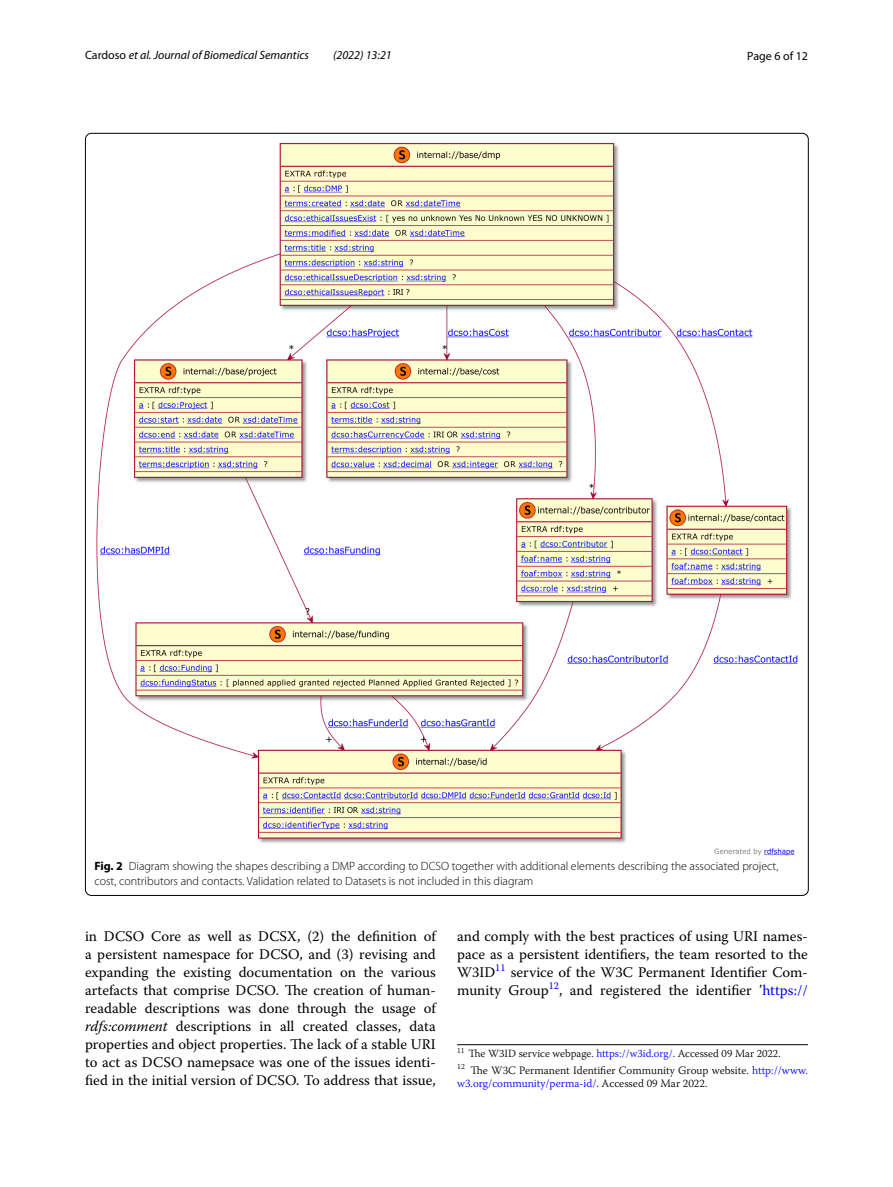
<style>
.page{position:relative;width:893px;height:1187px;background:#fff}
.page>*{position:absolute;margin:0;border:0;box-sizing:border-box;transform-origin:0 0}
.t1{font:14.7px/18px "Warnock Pro";color:#000;text-align:justify}
.t2{font:300 12px/15px "Myriad Pro";color:#000}
.t3{font:italic 12px "Myriad Pro";color:#000}
.t4{font:12px "Myriad Pro";color:#000}
.t5{font:300 11.25px/13.5px "Warnock Pro";color:#000}
.t6{font:300 10.95px "Warnock Pro";color:#000}
.s1{font-style:normal}
.s2{font-weight:700}
.s3{font-style:italic}
.s4{color:#00f}
</style>
<div class="page">
<img style="left:97px;top:142px;width:700px;height:713px">
<hr style="left:457px;top:1044px;width:351px;height:1px;background:#000">
<p class="t3" style="left:85px;top:48px;width:225px"><span class="s1">Cardoso</span> et al. Journal of Biomedical Semantics</p>
<p class="t3" style="left:333px;top:48px;width:60px">(2022) 13:21</p>
<p class="t4" style="left:747px;top:48px;width:62px">Page 6 of 12</p>
<p class="t2" style="left:94px;top:858px;width:685px"><span class="s2">Fig. 2</span> Diagram showing the shapes describing a DMP according to DCSO together with additional elements describing the associated project, cost, contributors and contacts. Validation related to Datasets is not included in this diagram</p>
<p class="t1" style="left:85px;top:927px;width:352px">in DCSO Core as well as DCSX, (2) the definition of a persistent namespace for DCSO, and (3) revising and expanding the existing documentation on the various artefacts that comprise DCSO. The creation of human&shy;readable descriptions was done through the usage of <span class="s3">rdfs:comment</span> descriptions in all created classes, data properties and object properties. The lack of a stable URI to act as DCSO namepsace was one of the issues identi&shy;fied in the initial version of DCSO. To address that issue,</p>
<p class="t1" style="left:457px;top:927px;width:352px">and comply with the best practices of using URI names&shy;pace as a persistent identifiers, the team resorted to the W3ID<sup>11</sup> service of the W3C Permanent Identifier Com&shy;munity Group<sup>12</sup>, and registered the identifier ’<span class="s4">https://</span></p>
<p class="t6" style="left:457px;top:1046px;width:325px"><sup>11</sup> The W3ID service webpage. <span class="s4">https://w3id.org/</span>. Accessed 09 Mar 2022.</p>
<p class="t5" style="left:457px;top:1063px;width:352px"><sup>12</sup> The W3C Permanent Identifier Community Group website. <span class="s4">http://www. w3.org/community/perma-id/</span>. Accessed 09 Mar 2022.</p>
</div>
